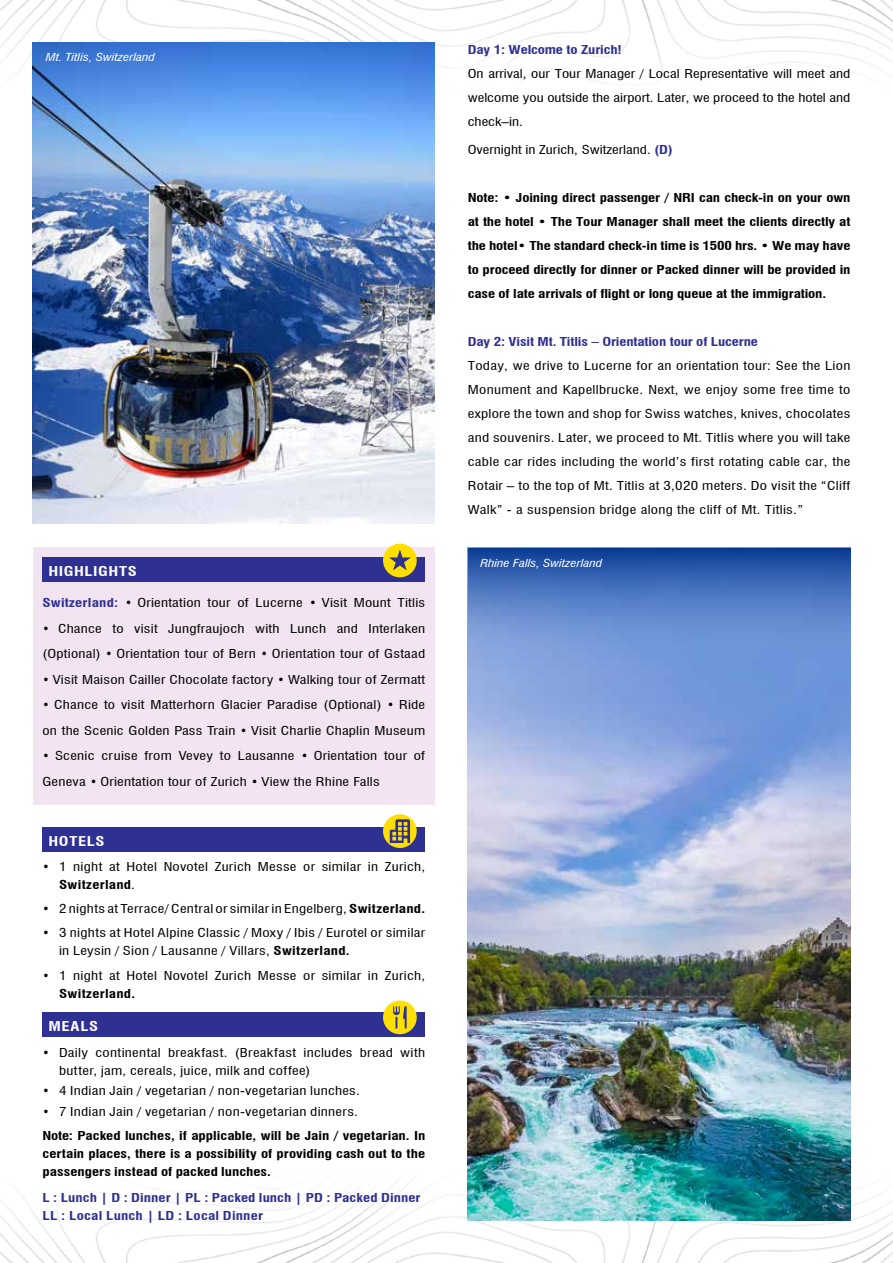
<style>
.page{position:relative;width:893px;height:1263px;background:#fff}
.page>*{position:absolute;margin:0;border:0;box-sizing:border-box;transform-origin:0 0}
.t1{font:700 condensed 13.2px "Swiss 721 BT";letter-spacing:.035em;color:#fff;scale:1.25 1}
.t2{font:condensed 12px/25.5px "Swiss 721 BT";letter-spacing:.015em;color:#000}
.t3{font:condensed 12px/24px "Swiss 721 BT";letter-spacing:.015em;color:#000;text-align:justify;scale:1.25 1}
.t4{font:700 condensed 12px/24px "Swiss 721 BT";color:#000;text-align:justify;scale:1.25 1}
.t5{font:700 condensed 12px/18px "Swiss 721 BT";letter-spacing:.005em;color:#2e3092;scale:1.25 1}
.t6{font:700 condensed 12px "Swiss 721 BT";letter-spacing:.02em;color:#000;scale:1.25 1}
.t7{font:italic condensed 10.8px "Swiss 721 BT";color:#fff;scale:1.25 1}
.s1{font-weight:700;color:#2e3092}
.s2{font-weight:700}
</style>
<div class="page">
<img style="left:0;top:0;width:893px;height:115px">
<img style="left:0;top:1148px;width:893px;height:115px">
<img style="left:468px;top:656px;width:382px;height:564px">
<div style="left:33px;top:547px;width:402px;height:257px;background:#f2e4f0"></div>
<div style="left:43px;top:557px;width:382px;height:25px;background:#2e3092"></div>
<div style="left:383px;top:544px;width:34px;height:33px;background:#ffdf00;border-radius:50%"></div>
<svg style="left:389px;top:549px;width:22px;height:21px"></svg>
<div style="left:43px;top:828px;width:382px;height:24px;background:#2e3092"></div>
<div style="left:43px;top:1012px;width:382px;height:25px;background:#2e3092"></div>
<div style="left:383px;top:814px;width:34px;height:34px;background:#ffdf00;border-radius:50%"></div>
<svg style="left:390px;top:819px;width:20px;height:24px"></svg>
<div style="left:383px;top:1000px;width:34px;height:34px;background:#ffdf00;border-radius:50%"></div>
<svg style="left:393px;top:1006px;width:14px;height:22px"></svg>
<img style="left:33px;top:43px;width:402px;height:480px">
<svg style="left:468px;top:548px;width:382px;height:108px;background:#4e78c1"></svg>
<p class="t7" style="left:46px;top:51px;width:89px">Mt. Titlis, Switzerland</p>
<p class="t1" style="left:49px;top:563px;width:72px">HIGHLIGHTS</p>
<p class="t2" style="left:43px;top:590px;width:384px"><span class="s1">Switzerland:</span> • Orientation tour of Lucerne • Visit Mount Titlis</p>
<p class="t2" style="left:43px;top:616px;width:384px">• Chance to visit Jungfraujoch with Lunch and Interlaken (Optional) • Orientation tour of Bern • Orientation tour of Gstaad</p>
<p class="t2" style="left:43px;top:667px;width:384px">• Visit Maison Cailler Chocolate factory • Walking tour of Zermatt</p>
<p class="t2" style="left:43px;top:692px;width:384px">• Chance to visit Matterhorn Glacier Paradise (Optional) • Ride on the Scenic Golden Pass Train • Visit Charlie Chaplin Museum</p>
<p class="t2" style="left:43px;top:743px;width:384px">• Scenic cruise from Vevey to Lausanne • Orientation tour of<br>Geneva • Orientation tour of Zurich • View the Rhine Falls</p>
<p class="t1" style="left:49px;top:833px;width:46px">HOTELS</p>
<p class="t2" style="left:59px;top:857px;width:368px;line-height:18px;text-indent:-16px">• 1 night at Hotel Novotel Zurich Messe or similar in Zurich,<br><span class="s2">Switzerland</span>.</p>
<p class="t2" style="left:43px;top:896px;width:384px">• 2 nights at Terrace/ Central or similar in Engelberg, <span class="s2">Switzerland.</span></p>
<p class="t2" style="left:59px;top:924px;width:368px;line-height:18px;text-indent:-17px">• 3 nights at Hotel Alpine Classic / Moxy / Ibis / Eurotel or similar in Leysin / Sion / Lausanne / Villars, <span class="s2">Switzerland.</span></p>
<p class="t2" style="left:43px;top:963px;width:384px">• 1 night at Hotel Novotel Zurich Messe or similar in Zurich,</p>
<p class="t6" style="left:59px;top:986px;width:62px">Switzerland.</p>
<p class="t1" style="left:49px;top:1018px;width:41px">MEALS</p>
<p class="t2" style="left:59px;top:1044px;width:368px;line-height:18px;text-indent:-16px">• Daily continental breakfast. (Breakfast includes bread with butter, jam, cereals, juice, milk and coffee)</p>
<p class="t2" style="left:43px;top:1078px;width:319px">• 4 Indian Jain / vegetarian / non-vegetarian lunches.</p>
<p class="t2" style="left:43px;top:1098px;width:317px">• 7 Indian Jain / vegetarian / non-vegetarian dinners.</p>
<p class="t4" style="left:43px;top:1126px;width:308px;line-height:18px">Note: Packed lunches, if applicable, will be Jain / vegetarian. In certain places, there is a possibility of providing cash out to the passengers instead of packed lunches.</p>
<p class="t5" style="left:43px;top:1189px;width:304px">L : Lunch | D : Dinner | PL : Packed lunch | PD : Packed Dinner<br>LL : Local Lunch | LD : Local Dinner</p>
<p class="t5" style="left:468px;top:41px;width:125px">Day 1: Welcome to Zurich!</p>
<p class="t3" style="left:468px;top:62px;width:308px">On arrival, our Tour Manager / Local Representative will meet and welcome you outside the airport. Later, we proceed to the hotel and check–in.</p>
<p class="t3" style="left:468px;top:138px;width:166px">Overnight in Zurich, Switzerland. <span class="s1">(D)</span></p>
<p class="t4" style="left:468px;top:186px;width:308px">Note: • Joining direct passenger / NRI can check-in on your own at the hotel • The Tour Manager shall meet the clients directly at the hotel• The standard check-in time is 1500 hrs. • We may have to proceed directly for dinner or Packed dinner will be provided in case of late arrivals of flight or long queue at the immigration.</p>
<p class="t5" style="left:468px;top:333px;width:234px">Day 2: Visit Mt. Titlis – Orientation tour of Lucerne</p>
<p class="t3" style="left:468px;top:354px;width:308px">Today, we drive to Lucerne for an orientation tour: See the Lion Monument and Kapellbrucke. Next, we enjoy some free time to explore the town and shop for Swiss watches, knives, chocolates and souvenirs. Later, we proceed to Mt. Titlis where you will take cable car rides including the world’s first rotating cable car, the Rotair – to the top of Mt. Titlis at 3,020 meters. Do visit the “Cliff Walk” - a suspension bridge along the cliff of Mt. Titlis.”</p>
<p class="t7" style="left:480px;top:556px;width:99px">Rhine Falls, Switzerland</p>
</div>
